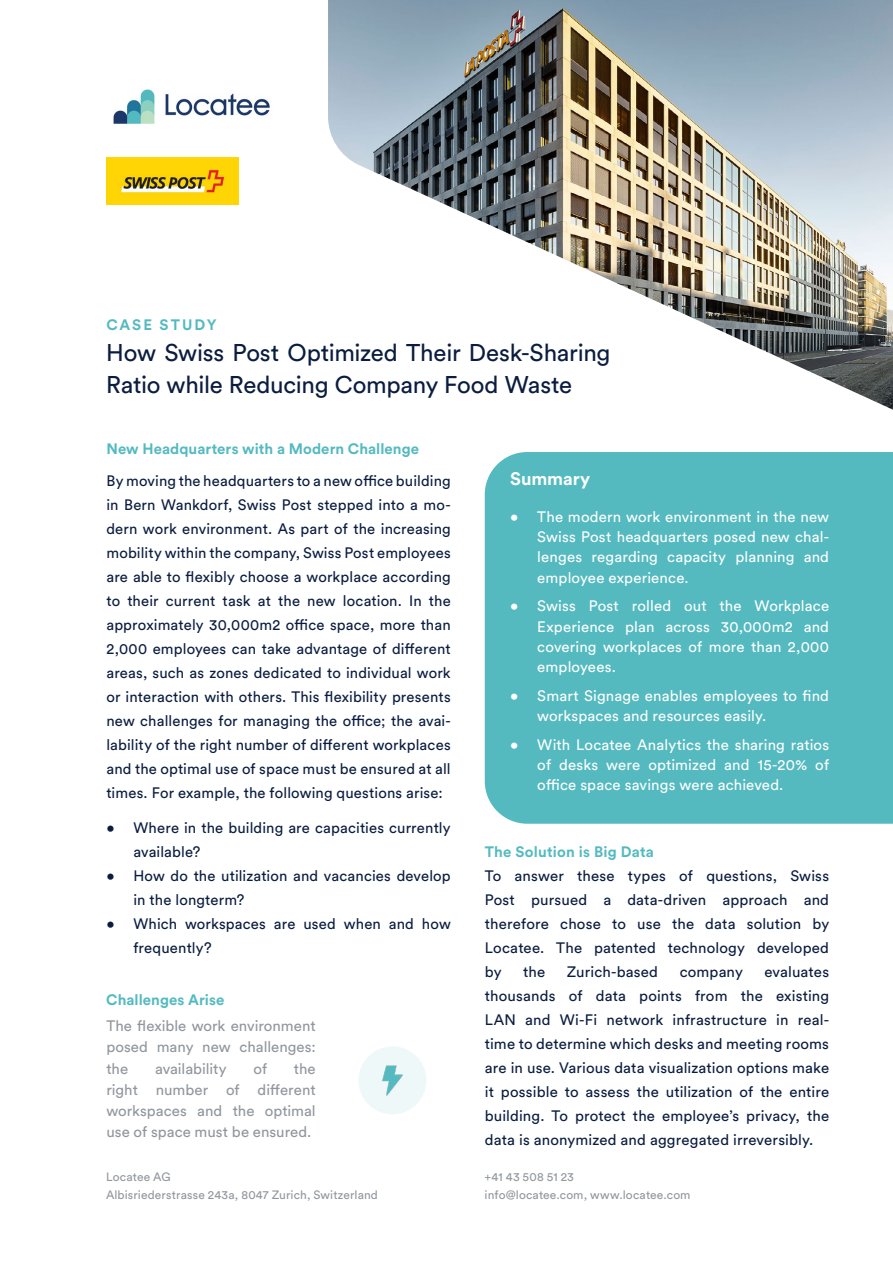
<style>
.page{position:relative;width:893px;height:1263px;background:#fff}
.page>*{position:absolute;margin:0;border:0;box-sizing:border-box;transform-origin:0 0}
.t1{font:24px/31.5px "Circular Std";letter-spacing:-.01em;color:#0b1d3f}
.t2{font:700 18px "Circular Std";letter-spacing:-.005em;color:#fff}
.t3{font:15px/24px "Circular Std";letter-spacing:.01em;color:#0b1d3f;text-align:justify}
.t4{font:15px/20.2px "Circular Std";letter-spacing:.01em;color:#fff;text-align:justify}
.t5{font:15px/21px "Circular Std";color:#91979e;text-align:justify}
.t6{font:700 15px "Circular Std";letter-spacing:.005em;color:#54bac0}
.t7{font:700 15px "Circular Std";letter-spacing:.13em;color:#54bac0}
.t8{font:12px/18px "Circular Std";letter-spacing:.01em;color:#91979e}
</style>
<div class="page">
<img style="left:113px;top:89px;width:157px;height:35px">
<img style="left:328px;top:0;width:565px;height:410px">
<div style="left:485px;top:452px;width:408px;height:372px;background:#54bac0"></div>
<img style="left:106px;top:157px;width:132px;height:48px">
<div style="left:358px;top:1046px;width:68px;height:68px;background:#eff8f8;border-radius:50%"></div>
<img style="left:382px;top:1065px;width:21px;height:30px">
<p class="t7" style="left:106px;top:315px;width:112px">CASE STUDY</p>
<h1 class="t1" style="left:106px;top:337px;width:506px">How Swiss Post Optimized Their Desk-Sharing<br>Ratio while Reducing Company Food Waste</h1>
<p class="t6" style="left:106px;top:439px;width:314px">New Headquarters with a Modern Challenge</p>
<p class="t3" style="left:106px;top:469px;width:346px">By moving the headquarters to a new office building in Bern Wankdorf, Swiss Post stepped into a mo&shy;dern work environment. As part of the increasing mobility within the company, Swiss Post employees are able to flexibly choose a workplace according to their current task at the new location. In the approximately 30,000m2 office space, more than 2,000 employees can take advantage of different areas, such as zones dedicated to individual work or interaction with others. This flexibility presents new challenges for managing the office; the avai&shy;lability of the right number of different workplaces and the optimal use of space must be ensured at all times. For example, the following questions arise:</p>
<p class="t3" style="left:133px;top:815px;width:319px;text-indent:-27px">• Where in the building are capacities currently available?</p>
<p class="t3" style="left:133px;top:863px;width:319px;text-indent:-27px">• How do the utilization and vacancies develop in the longterm?</p>
<p class="t3" style="left:133px;top:911px;width:319px;text-indent:-27px">• Which workspaces are used when and how frequently?</p>
<p class="t6" style="left:106px;top:990px;width:119px">Challenges Arise</p>
<p class="t5" style="left:106px;top:1015px;width:211px">The flexible work environment posed many new challenges: the</p>
<p class="t5" style="left:155px;top:1057px;width:73px">availability</p>
<p class="t5" style="left:253px;top:1057px;width:15px">of</p>
<p class="t5" style="left:106px;top:1057px;width:211px;text-indent:187px">the right number of different workspaces and the optimal use of space must be ensured.</p>
<p class="t2" style="left:510px;top:467px;width:81px">Summary</p>
<p class="t4" style="left:537px;top:506px;width:293px;text-indent:-27px">• The modern work environment in the new Swiss Post headquarters posed new chal&shy;lenges regarding capacity planning and employee experience.</p>
<p class="t4" style="left:537px;top:596px;width:293px;text-indent:-27px">• Swiss Post rolled out the Workplace Experience plan across 30,000m2 and covering workplaces of more than 2,000 employees.</p>
<p class="t4" style="left:537px;top:685px;width:293px;text-indent:-27px">• Smart Signage enables employees to find workspaces and resources easily.</p>
<p class="t4" style="left:537px;top:734px;width:293px;text-indent:-27px">• With Locatee Analytics the sharing ratios of desks were optimized and 15-20% of office space savings were achieved.</p>
<p class="t6" style="left:485px;top:842px;width:171px">The Solution is Big Data</p>
<p class="t3" style="left:485px;top:863px;width:346px">To answer these types of questions, Swiss Post pursued a data-driven approach and therefore chose to use the data solution by Locatee. The patented technology developed by</p>
<p class="t3" style="left:523px;top:959px;width:24px">the</p>
<p class="t3" style="left:567px;top:959px;width:93px">Zurich-based</p>
<p class="t3" style="left:680px;top:959px;width:65px">company</p>
<p class="t3" style="left:485px;top:959px;width:346px;text-indent:280px">evaluates thousands of data points from the existing LAN and Wi-Fi network infrastructure in real&shy;time to determine which desks and meeting rooms are in use. Various data visualization options make it possible to assess the utilization of the entire building. To protect the employee’s privacy, the data is anonymized and aggregated irreversibly.</p>
<p class="t8" style="left:106px;top:1168px;width:273px">Locatee AG<br>Albisriederstrasse 243a, 8047 Zurich, Switzerland</p>
<p class="t8" style="left:485px;top:1168px;width:207px">+41 43 508 51 23<br>info@locatee.com, www.locatee.com</p>
</div>
